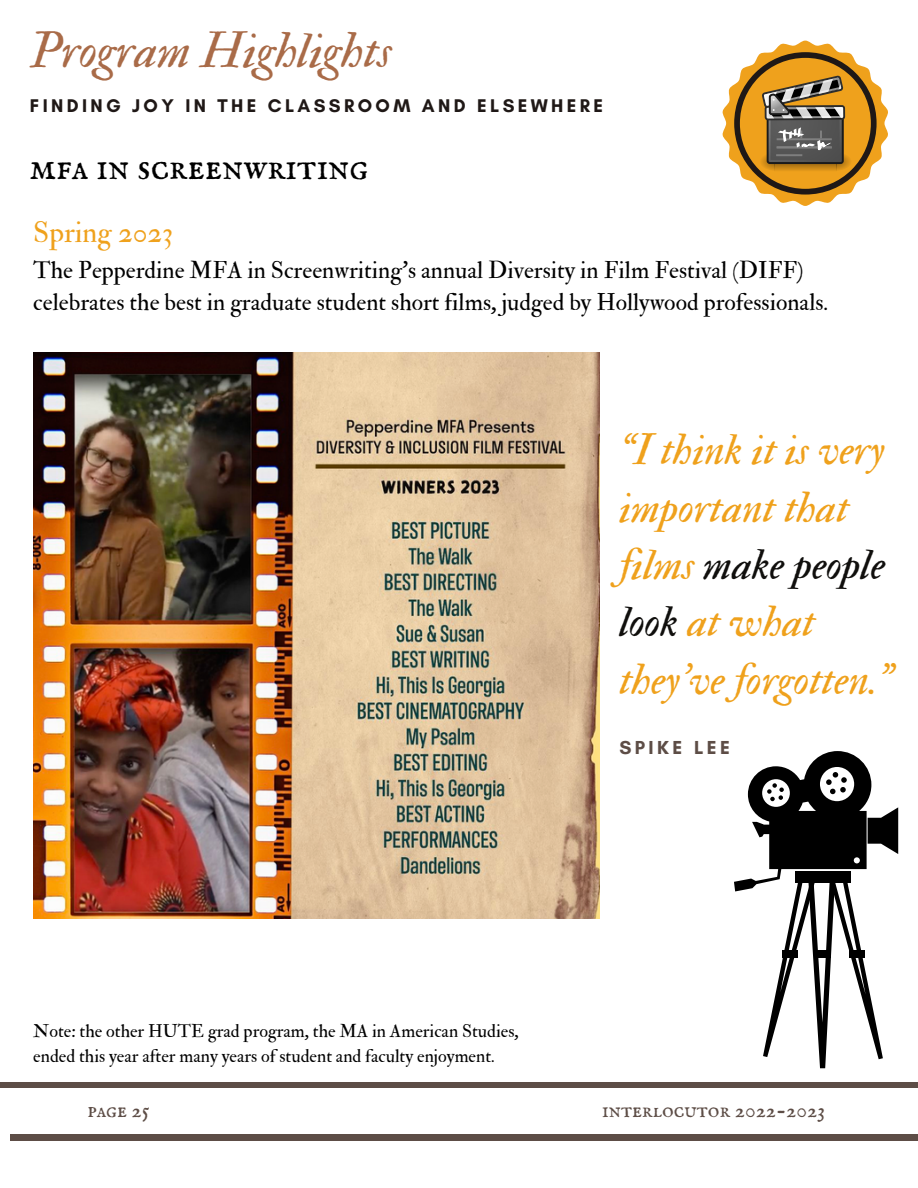
<style>
.page{position:relative;width:918px;height:1188px;background:#fff}
.page>*{position:absolute;margin:0;border:0;box-sizing:border-box;transform-origin:0 0}
.t1{font:49.65px "IM FELL Double Pica Italic";color:#a96b48}
.t2{font:43.2px/57.3px "IM FELL Double Pica Italic";color:#efa11c}
.t3{font:37.95px "IM FELL English SC";color:#000}
.t4{font:29.1px "IM FELL Double Pica Roman";color:#efa11c}
.t5{font:23.7px/32.7px "IM FELL Double Pica Roman";color:#000}
.t6{font:21.75px "IM FELL English SC";color:#5d4d46}
.t7{font:700 19.2px "Glacial Indifference";letter-spacing:.18em;color:#5d4d46}
.t8{font:700 18.75px "Glacial Indifference";letter-spacing:.18em;color:#1f1816}
.t9{font:18px "IM FELL Double Pica Roman";color:#000}
.s1{color:#100f0d}
</style>
<div class="page">
<div style="left:0;top:1082px;width:918px;height:6px;background:#5d4d46"></div>
<div style="left:10px;top:1135px;width:908px;height:6px;background:#5d4d46"></div>
<svg style="left:723px;top:41px;width:165px;height:165px"></svg>
<img style="left:33px;top:352px;width:566px;height:566px">
<svg style="left:734px;top:751px;width:164px;height:317px"></svg>
<p class="t1" style="left:30px;top:20px;width:363px">Program Highlights</p>
<p class="t8" style="left:30px;top:94px;width:575px">FINDING JOY IN THE CLASSROOM AND ELSEWHERE</p>
<p class="t3" style="left:30px;top:144px;width:340px">mfa in screenwriting</p>
<p class="t4" style="left:33px;top:214px;width:142px">Spring 2023</p>
<p class="t5" style="left:33px;top:254px;width:796px">The Pepperdine MFA in Screenwriting's annual Diversity in Film Festival (DIFF) celebrates the best in graduate student short films, judged by Hollywood professionals.</p>
<p class="t2" style="left:619px;top:422px;width:275px">“I think it is very important that films <span class="s1">make people look</span> at what they’ve forgotten."</p>
<p class="t7" style="left:619px;top:736px;width:112px">SPIKE LEE</p>
<p class="t9" style="left:33px;top:1021px;width:487px">Note: the other HUTE grad program, the MA in American Studies,</p>
<p class="t9" style="left:33px;top:1045px;width:463px">ended this year after many years of student and faculty enjoyment.</p>
<p class="t6" style="left:87px;top:1098px;width:64px">page 25</p>
<p class="t6" style="left:602px;top:1098px;width:225px">interlocutor 2022-2023</p>
</div>
